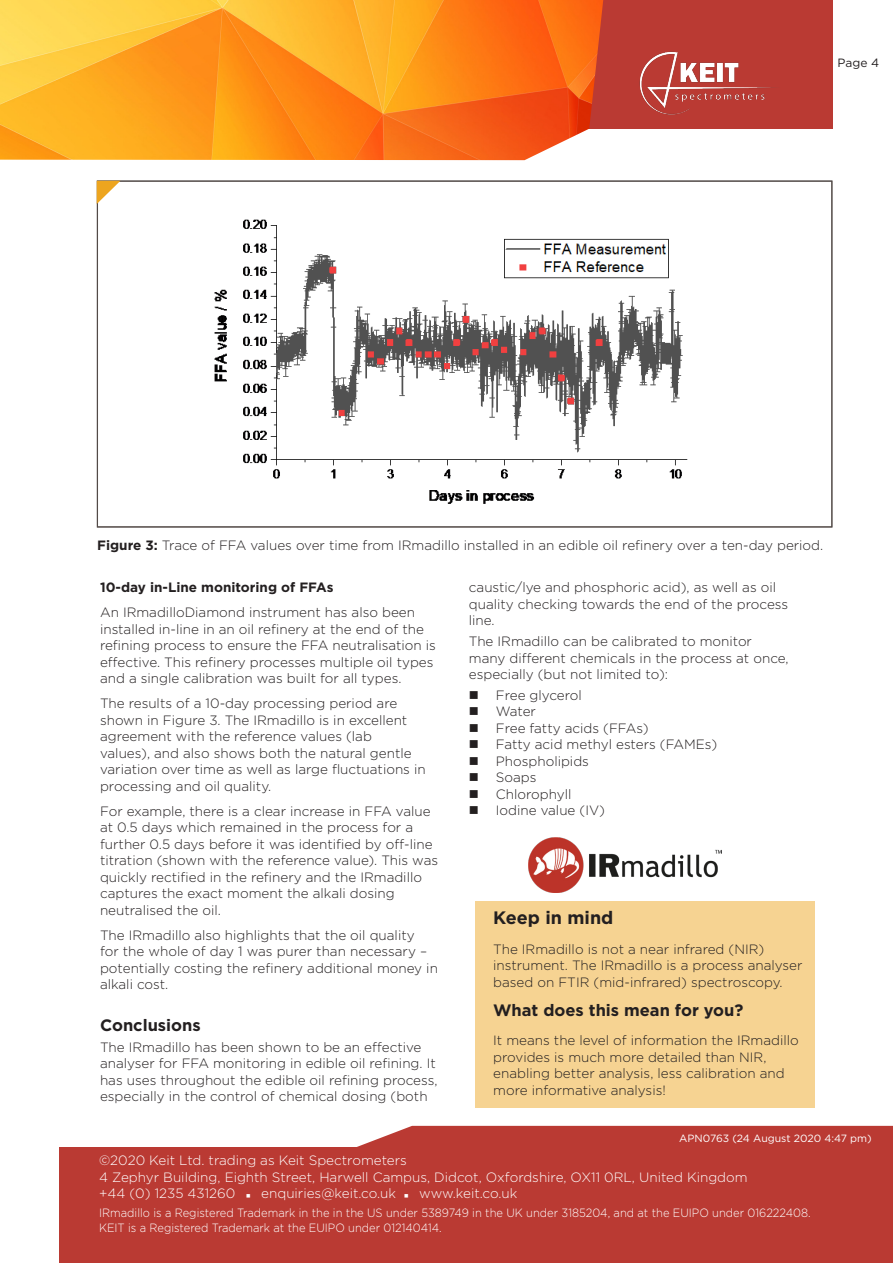
<style>
.page{position:relative;width:893px;height:1263px;background:#fff}
.page>*{position:absolute;margin:0;border:0;box-sizing:border-box;transform-origin:0 0}
.t1{font:700 18px "Gotham";color:#231f20}
.t2{font:700 16.5px "Gotham";color:#231f20}
.t3{font:300 13.5px/16.5px "Gotham";color:#231f20}
.t4{font:300 13.5px "Gotham";color:#fff}
.t5{font:700 13.5px "Gotham";color:#231f20}
.t6{font:300 12px "Gotham";color:#fff;scale:.93 1}
.t7{font:12px "Gotham";color:#231f20}
.t8{font:10.5px "Gotham";color:#fff}
.s1{font-weight:700}
</style>
<div class="page">
<div style="left:59px;top:1147px;width:834px;height:116px;background:#ba3a33"></div>
<div style="left:357px;top:1126px;width:536px;height:21px;background:#ba3a33"></div>
<div style="left:588px;top:0;width:244px;height:129px;background:#ba3a33"></div>
<img style="left:0;top:0;width:603px;height:160px">
<img style="left:639px;top:51px;width:135px;height:64px">
<img style="left:528px;top:838px;width:193px;height:55px">
<div style="left:475px;top:901px;width:339px;height:206px;background:#f6d392"></div>
<img style="left:184px;top:129px;width:521px;height:375px">
<svg style="left:97px;top:181px;width:24px;height:23px"></svg>
<p class="t7" style="left:838px;top:55px;width:43px">Page 4</p>
<p class="t3" style="left:97px;top:536px;width:728px"><span class="s1">Figure 3:</span> Trace of FFA values over time from IRmadillo installed in an edible oil refinery over a ten-day period.</p>
<p class="t5" style="left:100px;top:579px;width:235px">10-day in-Line monitoring of FFAs</p>
<p class="t3" style="left:100px;top:604px;width:337px">An IRmadilloDiamond instrument has also been installed in-line in an oil refinery at the end of the refining process to ensure the FFA neutralisation is effective. This refinery processes multiple oil types and a single calibration was built for all types.</p>
<p class="t3" style="left:100px;top:695px;width:327px">The results of a 10-day processing period are shown in Figure 3. The IRmadillo is in excellent agreement with the reference values (lab<br>values), and also shows both the natural gentle variation over time as well as large fluctuations in processing and oil quality.</p>
<p class="t3" style="left:100px;top:802px;width:340px">For example, there is a clear increase in FFA value at 0.5 days which remained in the process for a further 0.5 days before it was identified by off-line titration (shown with the reference value). This was quickly rectified in the refinery and the IRmadillo captures the exact moment the alkali dosing neutralised the oil.</p>
<p class="t3" style="left:100px;top:926px;width:339px">The IRmadillo also highlights that the oil quality<br>for the whole of day 1 was purer than necessary – potentially costing the refinery additional money in alkali cost.</p>
<p class="t2" style="left:100px;top:1014px;width:102px">Conclusions</p>
<p class="t3" style="left:100px;top:1038px;width:339px">The IRmadillo has been shown to be an effective analyser for FFA monitoring in edible oil refining. It has uses throughout the edible oil refining process, especially in the control of chemical dosing (both</p>
<p class="t3" style="left:469px;top:579px;width:321px">caustic/lye and phosphoric acid), as well as oil quality checking towards the end of the process line.</p>
<p class="t3" style="left:469px;top:633px;width:321px">The IRmadillo can be calibrated to monitor many different chemicals in the process at once, especially (but not limited to):</p>
<p class="t3" style="left:496px;top:686px;width:87px">Free glycerol</p>
<p class="t3" style="left:496px;top:703px;width:42px">Water</p>
<p class="t3" style="left:496px;top:719px;width:154px">Free fatty acids (FFAs)</p>
<p class="t3" style="left:496px;top:736px;width:223px">Fatty acid methyl esters (FAMEs)</p>
<p class="t3" style="left:496px;top:752px;width:95px">Phospholipids</p>
<p class="t3" style="left:496px;top:769px;width:42px">Soaps</p>
<p class="t3" style="left:496px;top:785px;width:77px">Chlorophyll</p>
<p class="t3" style="left:496px;top:802px;width:111px">Iodine value (IV)</p>
<p class="t1" style="left:493px;top:906px;width:122px">Keep in mind</p>
<p class="t3" style="left:493px;top:940px;width:311px">The IRmadillo is not a near infrared (NIR) instrument. The IRmadillo is a process analyser based on FTIR (mid-infrared) spectroscopy.</p>
<p class="t2" style="left:493px;top:999px;width:252px">What does this mean for you?</p>
<p class="t3" style="left:493px;top:1032px;width:307px">It means the level of information the IRmadillo provides is much more detailed than NIR, enabling better analysis, less calibration and more informative analysis!</p>
<p class="t8" style="left:679px;top:1132px;width:194px">APN0763 (24 August 2020 4:47 pm)</p>
<p class="t4" style="left:99px;top:1152px;width:309px">©2020 Keit Ltd. trading as Keit Spectrometers</p>
<p class="t4" style="left:99px;top:1168px;width:650px">4 Zephyr Building, Eighth Street, Harwell Campus, Didcot, Oxfordshire, OX11 0RL, United Kingdom</p>
<p class="t4" style="left:99px;top:1185px;width:138px">+44 (0) 1235 431260</p>
<p class="t4" style="left:246px;top:1185px;width:151px">■ enquiries@keit.co.uk</p>
<p class="t4" style="left:404px;top:1185px;width:115px">■ www.keit.co.uk</p>
<p class="t6" style="left:99px;top:1205px;width:767px">IRmadillo is a Registered Trademark in the in the US under 5389749 in the UK under 3185204, and at the EUIPO under 016222408.</p>
<p class="t6" style="left:99px;top:1220px;width:370px">KEIT is a Registered Trademark at the EUIPO under 012140414.</p>
</div>
